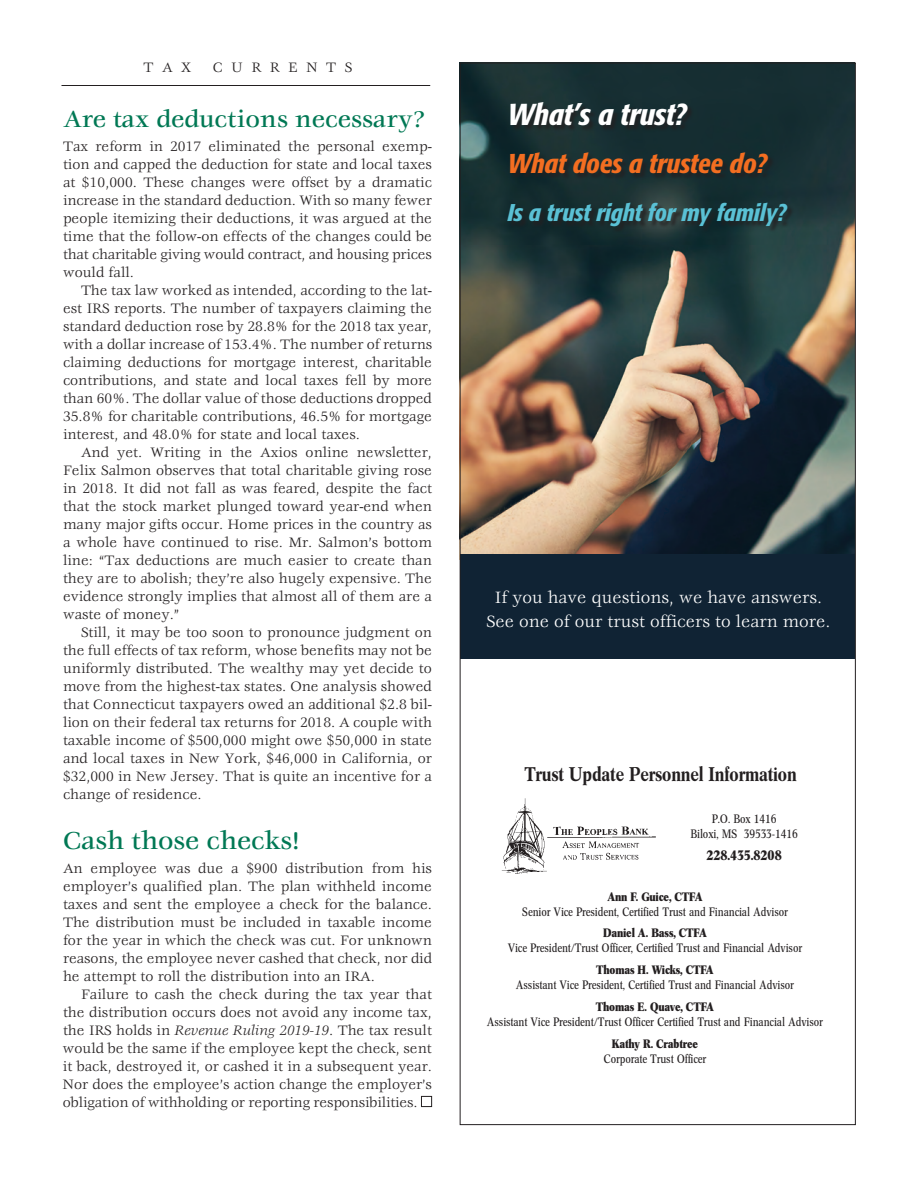
<style>
.page{position:relative;width:918px;height:1188px;background:#fff}
.page>*{position:absolute;margin:0;border:0;box-sizing:border-box;transform-origin:0 0}
.t1{font:italic 500 condensed 30px "Formata";color:#fff}
.t2{font:italic 500 condensed 27px "Formata";color:#f36e21}
.p_4_headlines{font:500 27px "Veljovic";color:#007854}
.p_4_headlines-2{font:500 25.5px "Veljovic";color:#007854}
.t3{font:italic 500 condensed 24px "Formata";color:#5ac1d5}
.t4{font:500 condensed 19.5px "Concorde BE";letter-spacing:-.01em;color:#231f20}
.Body_no_indent{font:18px/24px "Veljovic";color:#fff;text-align:center}
.Body{font:15px/18px "Veljovic";color:#231f20;text-align:justify}
.Body_no_indent-2{font:15px/18px "Veljovic";letter-spacing:-.005em;color:#231f20;text-align:justify}
.Page_4_Banner_text{font:15px "Veljovic";letter-spacing:.58em;color:#231f20}
.t5{font:700 condensed 13.5px "Concorde BE";letter-spacing:-.01em;color:#231f20}
.t6{font:condensed 12px/15px "Concorde BE";letter-spacing:-.01em;color:#231f20;text-align:center}
.s1{font-style:italic}
.s2{font-weight:700}
</style>
<div class="page">
<hr style="left:62px;top:85px;width:368px;height:1px;background:#231f20">
<div style="left:421px;top:1096px;width:11px;height:11px;border:1px solid #231f20"></div>
<img style="left:462px;top:65px;width:392px;height:489px">
<div style="left:460px;top:554px;width:395px;height:104px;background:#102334"></div>
<div style="left:509px;top:102px;width:285px;height:131px;background:#231f20;opacity:.75"></div>
<img style="left:501px;top:798px;width:155px;height:76px">
<div style="left:553px;top:865px;width:101px;height:7px;background:#fff"></div>
<p class="Page_4_Banner_text" style="left:143px;top:59px;width:49px">TAX</p>
<p class="Page_4_Banner_text" style="left:213px;top:59px;width:141px">CURRENTS</p>
<p class="p_4_headlines-2" style="left:63px;top:105px;width:363px">Are tax deductions necessary?</p>
<p class="Body_no_indent-2" style="left:63px;top:138px;width:371px">Tax reform in 2017 eliminated the personal exemp&shy;tion and capped the deduction for state and local taxes at $10,000. These changes were offset by a dramatic increase in the standard deduction. With so many fewer people itemizing their deductions, it was argued at the time that the follow-on effects of the changes could be that charitable giving would contract, and housing prices would fall.</p>
<p class="Body" style="left:63px;top:282px;width:371px;text-indent:18px">The tax law worked as intended, according to the lat&shy;est IRS reports. The number of taxpayers claiming the standard deduction rose by 28.8% for the 2018 tax year, with a dollar increase of 153.4%. The number of returns claiming deductions for mortgage interest, charitable contributions, and state and local taxes fell by more than 60%. The dollar value of those deductions dropped 35.8% for charitable contributions, 46.5% for mortgage interest, and 48.0% for state and local taxes.</p>
<p class="Body" style="left:63px;top:444px;width:371px;text-indent:18px">And yet. Writing in the Axios online newsletter, Felix Salmon observes that total charitable giving rose in 2018. It did not fall as was feared, despite the fact that the stock market plunged toward year-end when many major gifts occur. Home prices in the country as a whole have continued to rise. Mr. Salmon’s bottom line: “Tax deductions are much easier to create than they are to abolish; they’re also hugely expensive. The evidence strongly implies that almost all of them are a waste of money.”</p>
<p class="Body" style="left:63px;top:624px;width:371px;text-indent:18px">Still, it may be too soon to pronounce judgment on the full effects of tax reform, whose benefits may not be uniformly distributed. The wealthy may yet decide to move from the highest-tax states. One analysis showed that Connecticut taxpayers owed an additional $2.8 bil&shy;lion on their federal tax returns for 2018. A couple with taxable income of $500,000 might owe $50,000 in state and local taxes in New York, $46,000 in California, or $32,000 in New Jersey. That is quite an incentive for a change of residence.</p>
<p class="p_4_headlines" style="left:63px;top:826px;width:238px">Cash those checks!</p>
<p class="Body_no_indent-2" style="left:63px;top:860px;width:371px">An employee was due a $900 distribution from his employer’s qualified plan. The plan withheld income taxes and sent the employee a check for the balance.<br>The distribution must be included in taxable income for the year in which the check was cut. For unknown reasons, the employee never cashed that check, nor did he attempt to roll the distribution into an IRA.</p>
<p class="Body" style="left:63px;top:986px;width:371px;text-indent:18px">Failure to cash the check during the tax year that the distribution occurs does not avoid any income tax, the IRS holds in <span class="s1">Revenue Ruling 2019-19</span>. The tax result would be the same if the employee kept the check, sent it back, destroyed it, or cashed it in a subsequent year.<br>Nor does the employee’s action change the employer’s obligation of withholding or reporting responsibilities.</p>
<p class="t1" style="left:507px;top:96px;width:180px">What’s a trust?</p>
<p class="t2" style="left:507px;top:147px;width:261px">What does a trustee do?</p>
<p class="t3" style="left:507px;top:198px;width:280px">Is a trust right for my family?</p>
<p class="Body_no_indent" style="left:487px;top:586px;width:345px">If you have questions, we have answers.<br>See one of our trust officers to learn more.</p>
<p class="t4" style="left:524px;top:763px;width:274px">Trust Update Personnel Information</p>
<p class="t6" style="left:690px;top:812px;width:109px">P.O. Box 1416<br>Biloxi, MS 39533-1416</p>
<p class="t5" style="left:706px;top:847px;width:77px">228.435.8208</p>
<p class="t6" style="left:522px;top:889px;width:268px"><span class="s2">Ann F. Guice, CTFA<br></span>Senior Vice President, Certified Trust and Financial Advisor</p>
<p class="t6" style="left:508px;top:926px;width:296px"><span class="s2">Daniel A. Bass, CTFA<br></span>Vice President/Trust Officer, Certified Trust and Financial Advisor</p>
<p class="t6" style="left:516px;top:963px;width:279px"><span class="s2">Thomas H. Wicks, CTFA<br></span>Assistant Vice President, Certified Trust and Financial Advisor</p>
<p class="t6" style="left:487px;top:999px;width:337px"><span class="s2">Thomas E. Quave, CTFA<br></span>Assistant Vice President/Trust Officer Certified Trust and Financial Advisor</p>
<p class="t6" style="left:604px;top:1036px;width:104px"><span class="s2">Kathy R. Crabtree<br></span>Corporate Trust Officer</p>
</div>
